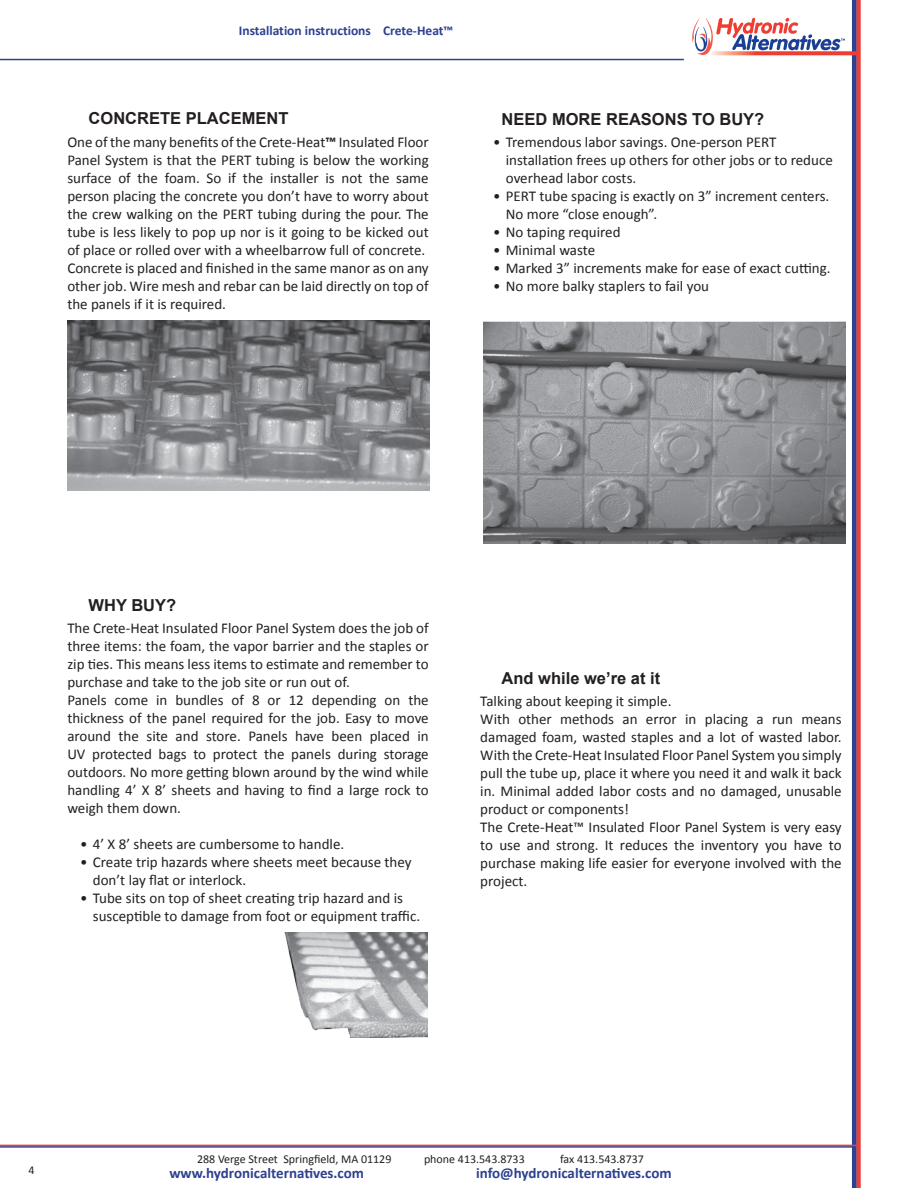
<style>
.page{position:relative;width:918px;height:1188px;background:#fff}
.page>*{position:absolute;margin:0;border:0;box-sizing:border-box;transform-origin:0 0}
.HEADER_4{font:700 16.5px "Arial";color:#231f20}
.BODY{font:15px/18px "Calibri";color:#231f20;text-align:justify}
.t1{font:700 15px "Calibri";color:#2d4190}
.t2{font:700 13.5px "Calibri";color:#2d4190}
.t3{font:12px "Calibri";color:#231f20}
.s1{font-weight:700}
</style>
<div class="page">
<hr style="left:0;top:1146px;width:853px;height:2px;background:#2d4190">
<div style="left:856px;top:0;width:5px;height:1188px;background:#ee3e34"></div>
<hr style="left:852px;top:0;width:4px;height:1188px;background:#2d4190">
<svg style="left:692px;top:18px;width:165px;height:37px"></svg>
<hr style="left:0;top:1145px;width:859px;height:1px;background:#ee3e34">
<hr style="left:0;top:59px;width:684px;height:1px;background:#2d4190">
<img style="left:68px;top:321px;width:361px;height:170px">
<img style="left:484px;top:322px;width:361px;height:221px">
<img style="left:285px;top:933px;width:143px;height:105px">
<p class="t2" style="left:239px;top:22px;width:216px">Installation instructions Crete-Heat™</p>
<p class="HEADER_4" style="left:89px;top:107px;width:201px">CONCRETE PLACEMENT</p>
<p class="BODY" style="left:67px;top:133px;width:363px">One of the many benefits of the Crete-Heat<span class="s1">™</span> Insulated Floor Panel System is that the PERT tubing is below the working surface of the foam. So if the installer is not the same person placing the concrete you don’t have to worry about the crew walking on the PERT tubing during the pour. The tube is less likely to pop up nor is it going to be kicked out of place or rolled over with a wheelbarrow full of concrete.</p>
<p class="BODY" style="left:67px;top:259px;width:363px">Concrete is placed and finished in the same manor as on any other job. Wire mesh and rebar can be laid directly on top of the panels if it is required.</p>
<p class="HEADER_4" style="left:502px;top:108px;width:264px">NEED MORE REASONS TO BUY?</p>
<p class="BODY" style="left:506px;top:133px;width:329px;text-align:left;text-indent:-13px">• Tremendous labor savings. One-person PERT installation frees up others for other jobs or to reduce overhead labor costs.</p>
<p class="BODY" style="left:506px;top:187px;width:325px;text-indent:-13px">• PERT tube spacing is exactly on 3” increment centers.<br>No more “close enough”.</p>
<p class="BODY" style="left:493px;top:223px;width:129px">• No taping required</p>
<p class="BODY" style="left:493px;top:241px;width:104px">• Minimal waste</p>
<p class="BODY" style="left:493px;top:259px;width:339px">• Marked 3” increments make for ease of exact cutting.</p>
<p class="BODY" style="left:493px;top:277px;width:218px">• No more balky staplers to fail you</p>
<p class="HEADER_4" style="left:89px;top:594px;width:89px">WHY BUY?</p>
<p class="BODY" style="left:67px;top:619px;width:363px">The Crete-Heat Insulated Floor Panel System does the job of three items: the foam, the vapor barrier and the staples or zip ties. This means less items to estimate and remember to purchase and take to the job site or run out of.</p>
<p class="BODY" style="left:67px;top:691px;width:363px">Panels come in bundles of 8 or 12 depending on the thickness of the panel required for the job. Easy to move around the site and store. Panels have been placed in UV protected bags to protect the panels during storage outdoors. No more getting blown around by the wind while handling 4’ X 8’ sheets and having to find a large rock to weigh them down.</p>
<p class="BODY" style="left:80px;top:835px;width:266px">• 4’ X 8’ sheets are cumbersome to handle.</p>
<p class="BODY" style="left:93px;top:853px;width:320px;text-indent:-13px">• Create trip hazards where sheets meet because they don’t lay flat or interlock.</p>
<p class="BODY" style="left:93px;top:889px;width:329px;text-indent:-13px">• Tube sits on top of sheet creating trip hazard and is susceptible to damage from foot or equipment traffic.</p>
<p class="HEADER_4" style="left:502px;top:667px;width:160px">And while we’re at it</p>
<p class="BODY" style="left:480px;top:692px;width:193px">Talking about keeping it simple.</p>
<p class="BODY" style="left:480px;top:710px;width:363px">With other methods an error in placing a run means damaged foam, wasted staples and a lot of wasted labor.<br>With the Crete-Heat Insulated Floor Panel System you simply pull the tube up, place it where you need it and walk it back in. Minimal added labor costs and no damaged, unusable product or components!</p>
<p class="BODY" style="left:480px;top:818px;width:363px">The Crete-Heat™ Insulated Floor Panel System is very easy to use and strong. It reduces the inventory you have to purchase making life easier for everyone involved with the project.</p>
<p class="t3" style="left:197px;top:1152px;width:196px">288 Verge Street Springfield, MA 01129</p>
<p class="t3" style="left:424px;top:1152px;width:102px">phone 413.543.8733</p>
<p class="t3" style="left:560px;top:1152px;width:85px">fax 413.543.8737</p>
<p class="t3" style="left:28px;top:1163px;width:8px">4</p>
<p class="t1" style="left:169px;top:1164px;width:196px">www.hydronicalternatives.com</p>
<p class="t1" style="left:476px;top:1164px;width:197px">info@hydronicalternatives.com</p>
</div>
